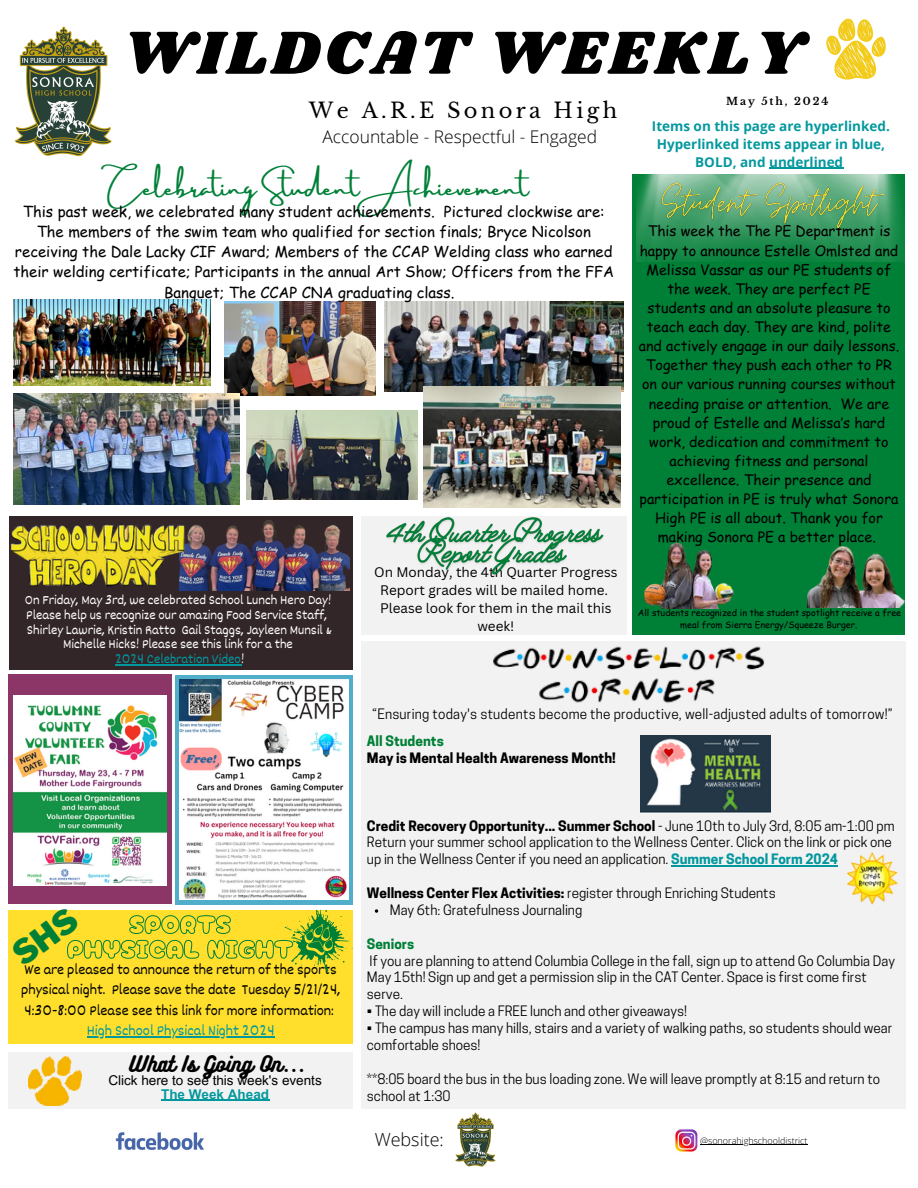
<style>
.page{position:relative;width:918px;height:1188px;background:#fff}
.page>*{position:absolute;margin:0;border:0;box-sizing:border-box;transform-origin:0 0}
.t1{font:63px "Shrikhand";letter-spacing:.06em;color:#000}
.t2{font:25.5px "Amsterdam Three";color:#008037}
.t3{font:21px "Libre Baskerville";letter-spacing:.16em;color:#000}
.t4{font:19.5px "Bukhari Script";color:#000}
.t5{font:300 18px "Open Sans";color:#000}
.t6{font:300 17.4px "Open Sans";color:#000}
.t7{font:15px/20.2px "Comic Sans MS";color:#000;text-align:center}
.t8{font:15px/20.2px "Dekko";color:#000}
.t9{font:15px "Dekko";color:#03989e}
.t10{font:14.25px/19.2px "Comic Sans MS";color:#000;text-align:center}
.t11{font:13.5px/16.8px "Cooper Hewitt";color:#000}
.t12{font:13.5px/14.5px "Dekko";color:#fff}
.t13{font:700 13.5px "Cooper Hewitt";color:#000}
.t14{font:13.5px/18px "Canva Sans";color:#000;text-align:center}
.t15{font:700 13.5px/18px "Open Sans";color:#03989e;text-align:center}
.t16{font:13.5px "Arial MT Pro";color:#000}
.t17{font:13.5px "Dekko";color:#03989e}
.t18{font:700 13.5px "Cooper Hewitt";color:#008037}
.t19{font:700 13.5px "Arial MT Pro";color:#03989e}
.t20{font:700 10.5px "Libre Baskerville";letter-spacing:.18em;color:#000}
.t21{font:9px/12px "Comic Sans MS";color:#000;text-align:center}
.t22{font:300 9px "Open Sans";color:#000}
.s1{color:#fff}
.s2{font-weight:400}
.s3{font-weight:700;color:#03989e}
.s4{font-weight:700}
</style>
<div class="page">
<img style="left:115px;top:1132px;width:89px;height:18px">
<div style="left:361px;top:641px;width:544px;height:468px;background:#f2f2f2"></div>
<img style="left:455px;top:1112px;width:41px;height:55px">
<img style="left:675px;top:1129px;width:23px;height:23px">
<div style="left:9px;top:1052px;width:344px;height:57px;background:#f2f2f2"></div>
<img style="left:493px;top:646px;width:272px;height:57px">
<img style="left:14px;top:26px;width:98px;height:131px">
<img style="left:28px;top:1056px;width:53px;height:50px">
<div style="left:633px;top:174px;width:272px;height:460px;background:#008037"></div>
<svg style="left:826px;top:19px;width:60px;height:60px"></svg>
<div style="left:9px;top:516px;width:344px;height:153px;background:#332629"></div>
<div style="left:9px;top:910px;width:344px;height:133px;background:#ffdf2b"></div>
<hr style="left:87px;top:1036px;width:188px;height:1px;background:#03989e">
<img style="left:637px;top:174px;width:266px;height:88px">
<hr style="left:671px;top:865px;width:167px;height:2px;background:#03989e">
<svg style="left:375px;top:909px;width:3px;height:4px"></svg>
<img style="left:846px;top:852px;width:53px;height:53px">
<img style="left:640px;top:735px;width:131px;height:78px">
<div style="left:361px;top:516px;width:265px;height:118px;background:#f2f2f2"></div>
<img style="left:644px;top:542px;width:90px;height:66px">
<img style="left:807px;top:546px;width:97px;height:61px">
<img style="left:188px;top:520px;width:161px;height:70px">
<img style="left:10px;top:524px;width:178px;height:66px">
<img style="left:14px;top:300px;width:196px;height:85px">
<img style="left:384px;top:302px;width:240px;height:90px">
<img style="left:225px;top:302px;width:151px;height:93px">
<img style="left:14px;top:393px;width:226px;height:112px">
<img style="left:423px;top:387px;width:197px;height:120px">
<div style="left:9px;top:675px;width:163px;height:229px;background:#8b3667"></div>
<img style="left:14px;top:696px;width:153px;height:190px">
<svg style="left:175px;top:675px;width:178px;height:229px;fill:#50aecb"></svg>
<img style="left:180px;top:680px;width:168px;height:219px">
<img style="left:246px;top:410px;width:171px;height:89px">
<hr style="left:115px;top:664px;width:126px;height:1px;background:#03989e">
<hr style="left:161px;top:1100px;width:108px;height:1px;background:#03989e">
<hr style="left:769px;top:168px;width:74px;height:1px;background:#03989e">
<hr style="left:700px;top:1144px;width:108px;height:1px;background:#000">
<img style="left:657px;top:178px;width:233px;height:58px">
<img style="left:386px;top:517px;width:218px;height:59px">
<svg style="left:67px;top:909px;width:286px;height:65px"></svg>
<p class="t1" style="left:122px;top:9px;width:683px">WILDCAT WEEKLY</p>
<p class="t3" style="left:309px;top:97px;width:310px">We A.R.E Sonora High</p>
<h5 class="t20" style="left:726px;top:95px;width:104px">May 5th, 2024</h5>
<p class="t15" style="left:652px;top:116px;width:240px">Items on this page are hyperlinked.</p>
<p class="t15" style="left:657px;top:134px;width:230px">Hyperlinked items appear in blue,<br>BOLD, and underlined</p>
<p class="t6" style="left:323px;top:125px;width:276px">Accountable - Respectful - Engaged</p>
<p class="t2" style="left:109px;top:174px;width:421px">Celebrating Student Achievement</p>
<p class="t7" style="left:13px;top:201px;width:602px">This past week, we celebrated many student achievements. Pictured clockwise are:<br>The members of the swim team who qualified for section finals; Bryce Nicolson receiving the Dale Lacky CIF Award; Members of the CCAP Welding class who earned their welding certificate; Participants in the annual Art Show; Officers from the FFA Banquet; The CCAP CNA graduating class.</p>
<p class="t10" style="left:639px;top:221px;width:262px">This week the The PE Department is happy to announce Estelle Omlsted and Melissa Vassar as our PE students of the week. They are perfect PE students and an absolute pleasure to teach each day. They are kind, polite and actively engage in our daily lessons.<br>Together they push each other to PR on our various running courses without needing praise or attention. We are proud of Estelle and Melissa’s hard work, dedication and commitment to achieving fitness and personal excellence. Their presence and participation in PE is truly what Sonora High PE is all about. Thank you for making Sonora PE a better place.</p>
<p class="t12" style="left:25px;top:593px;width:308px">On Friday, May 3rd, we celebrated School Lunch Hero Day!<br>Please help us recognize our amazing Food Service Staff,</p>
<p class="t12" style="left:27px;top:622px;width:307px;text-align:center">Shirley Lawrie, Kristin Ratto Gail Staggs, Jayleen Munsil &amp;<br>Michelle Hicks! Please see this link for a the</p>
<p class="t17" style="left:115px;top:650px;width:131px">2024 Celebration Video<span class="s1">!</span></p>
<p class="t8" style="left:21px;top:959px;width:321px">We are pleased to announce the return of the sports physical night. Please save the date Tuesday 5/21/24,<br>4:30-8:00 Please see this link for more information:</p>
<p class="t9" style="left:87px;top:1021px;width:189px">High School Physical Night 2024</p>
<p class="t4" style="left:129px;top:1051px;width:177px">What Is Going On...</p>
<p class="t16" style="left:108px;top:1075px;width:215px">Click here to see this week's events</p>
<h3 class="t19" style="left:161px;top:1089px;width:110px">The Week Ahead</h3>
<p class="t14" style="left:374px;top:563px;width:245px">On Monday, the 4th Quarter Progress<br>Report grades will be mailed home.<br>Please look for them in the mail this week!</p>
<p class="t21" style="left:638px;top:606px;width:265px">All students recognized in the student spotlight receive a free meal from Sierra Energy/Squeeze Burger.</p>
<p class="t11" style="left:372px;top:707px;width:522px">“Ensuring today's students become the productive, well-adjusted adults of tomorrow!”</p>
<p class="t18" style="left:367px;top:736px;width:78px">All Students</p>
<p class="t13" style="left:367px;top:753px;width:250px">May is Mental Health Awareness Month!</p>
<p class="t13" style="left:367px;top:820px;width:529px">Credit Recovery Opportunity... Summer School <span class="s2">- June 10th to July 3rd, 8:05 am-1:00 pm</span></p>
<p class="t11" style="left:367px;top:836px;width:527px">Return your summer school application to the Wellness Center. Click on the link or pick one up in the Wellness Center if you need an application. <span class="s3">Summer School Form 2024</span></p>
<p class="t11" style="left:367px;top:886px;width:410px"><span class="s4">Wellness Center Flex Activities:</span> register through Enriching Students</p>
<p class="t11" style="left:390px;top:903px;width:194px">May 6th: Gratefulness Journaling</p>
<p class="t18" style="left:367px;top:939px;width:49px">Seniors</p>
<p class="t11" style="left:367px;top:954px;width:530px">If you are planning to attend Columbia College in the fall, sign up to attend Go Columbia Day<br>May 15th! Sign up and get a permission slip in the CAT Center. Space is first come first serve.</p>
<p class="t11" style="left:367px;top:1004px;width:322px">• The day will include a FREE lunch and other giveaways!</p>
<p class="t11" style="left:367px;top:1021px;width:527px">• The campus has many hills, stairs and a variety of walking paths, so students should wear comfortable shoes!</p>
<p class="t11" style="left:367px;top:1072px;width:515px">**8:05 board the bus in the bus loading zone. We will leave promptly at 8:15 and return to school at 1:30</p>
<p class="t5" style="left:375px;top:1127px;width:71px">Website:</p>
<p class="t22" style="left:700px;top:1134px;width:109px">@sonorahighschooldistrict</p>
</div>
